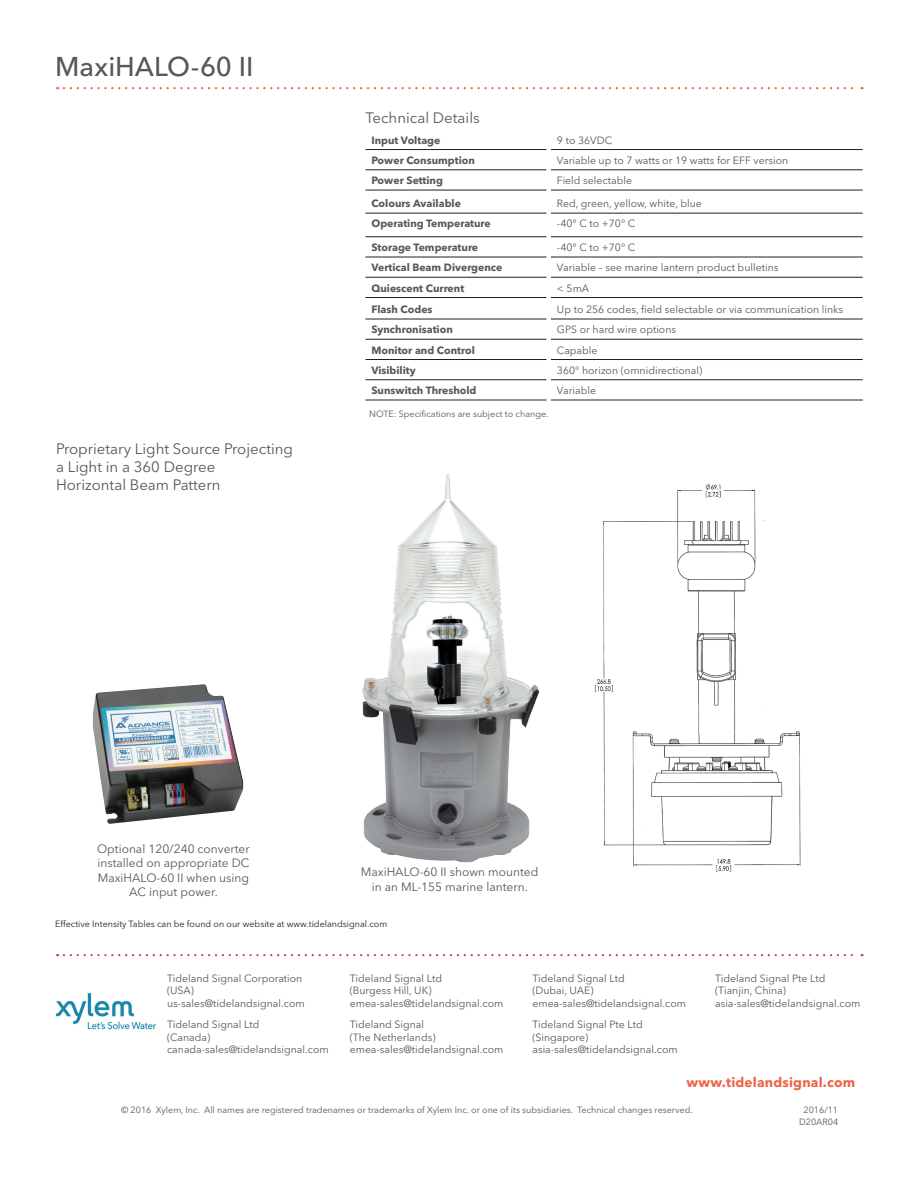
<style>
.page{position:relative;width:918px;height:1188px;background:#fff}
.page>*{position:absolute;margin:0;border:0;box-sizing:border-box;transform-origin:0 0}
.t1{font:500 27px "Avenir Next LT Pro";color:#57585a}
.t2{font:15px/18px "Avenir Next LT Pro";color:#57585a}
.t3{font:700 13.5px "Avenir Next LT Pro";letter-spacing:.015em;color:#ee6447}
.t4{font:12px/14.4px "Avenir Next LT Pro";color:#57585a;text-align:center}
.t5{font:10.5px/12.6px "Avenir Next LT Pro";color:#57585a}
.t6{font:700 10.5px "Avenir Next LT Pro";color:#57585a}
.t7{font:9px/12px "Avenir Next LT Pro";color:#57585a;text-align:center}
.t8{font:9px "Avenir Next LT Pro";color:#231f20}
</style>
<div class="page">
<svg style="left:64px;top:87px;width:799px;height:2px"></svg>
<svg style="left:64px;top:954px;width:799px;height:2px"></svg>
<img style="left:56px;top:993px;width:101px;height:36px">
<hr style="left:365px;top:149px;width:181px;height:1px;background:#231f20">
<hr style="left:365px;top:170px;width:181px;height:1px;background:#231f20">
<hr style="left:365px;top:190px;width:181px;height:1px;background:#231f20">
<hr style="left:365px;top:213px;width:181px;height:1px;background:#231f20">
<hr style="left:365px;top:237px;width:181px;height:1px;background:#231f20">
<hr style="left:365px;top:257px;width:181px;height:1px;background:#231f20">
<hr style="left:365px;top:277px;width:181px;height:1px;background:#231f20">
<hr style="left:365px;top:297px;width:181px;height:1px;background:#231f20">
<hr style="left:365px;top:319px;width:181px;height:1px;background:#231f20">
<hr style="left:365px;top:339px;width:181px;height:1px;background:#231f20">
<hr style="left:365px;top:359px;width:181px;height:1px;background:#231f20">
<hr style="left:365px;top:380px;width:181px;height:1px;background:#231f20">
<hr style="left:365px;top:400px;width:181px;height:1px;background:#231f20">
<hr style="left:551px;top:149px;width:312px;height:1px;background:#231f20">
<hr style="left:551px;top:170px;width:312px;height:1px;background:#231f20">
<hr style="left:551px;top:190px;width:312px;height:1px;background:#231f20">
<hr style="left:551px;top:213px;width:312px;height:1px;background:#231f20">
<hr style="left:551px;top:237px;width:312px;height:1px;background:#231f20">
<hr style="left:551px;top:257px;width:312px;height:1px;background:#231f20">
<hr style="left:551px;top:277px;width:312px;height:1px;background:#231f20">
<hr style="left:551px;top:297px;width:312px;height:1px;background:#231f20">
<hr style="left:551px;top:319px;width:312px;height:1px;background:#231f20">
<hr style="left:551px;top:339px;width:312px;height:1px;background:#231f20">
<hr style="left:551px;top:359px;width:312px;height:1px;background:#231f20">
<hr style="left:551px;top:380px;width:312px;height:1px;background:#231f20">
<hr style="left:551px;top:400px;width:312px;height:1px;background:#231f20">
<img style="left:362px;top:474px;width:178px;height:389px">
<img style="left:595px;top:483px;width:206px;height:389px">
<img style="left:93px;top:684px;width:150px;height:140px">
<h1 class="t1" style="left:55px;top:50px;width:200px">MaxiHALO-60 II</h1>
<h2 class="t2" style="left:56px;top:440px;width:239px">Proprietary Light Source Projecting a Light in a 360 Degree<br>Horizontal Beam Pattern</h2>
<h2 class="t2" style="left:365px;top:109px;width:116px">Technical Details</h2>
<p class="t6" style="left:371px;top:133px;width:70px">Input Voltage</p>
<p class="t5" style="left:557px;top:134px;width:57px">9 to 36VDC</p>
<p class="t6" style="left:371px;top:154px;width:105px">Power Consumption</p>
<p class="t5" style="left:557px;top:154px;width:233px">Variable up to 7 watts or 19 watts for EFF version</p>
<p class="t6" style="left:371px;top:174px;width:73px">Power Setting</p>
<p class="t5" style="left:557px;top:174px;width:77px">Field selectable</p>
<p class="t6" style="left:371px;top:197px;width:91px">Colours Available</p>
<p class="t5" style="left:557px;top:197px;width:147px">Red, green, yellow, white, blue</p>
<p class="t6" style="left:371px;top:217px;width:121px">Operating Temperature</p>
<p class="t5" style="left:557px;top:217px;width:80px">-40° C to +70° C</p>
<p class="t6" style="left:371px;top:241px;width:108px">Storage Temperature</p>
<p class="t5" style="left:557px;top:241px;width:80px">-40° C to +70° C</p>
<p class="t6" style="left:371px;top:261px;width:133px">Vertical Beam Divergence</p>
<p class="t5" style="left:557px;top:261px;width:223px">Variable – see marine lantern product bulletins</p>
<p class="t6" style="left:371px;top:281px;width:94px">Quiescent Current</p>
<p class="t5" style="left:557px;top:282px;width:34px">&lt; 5mA</p>
<p class="t6" style="left:371px;top:303px;width:63px">Flash Codes</p>
<p class="t5" style="left:557px;top:303px;width:288px">Up to 256 codes, field selectable or via communication links</p>
<p class="t6" style="left:371px;top:323px;width:83px">Synchronisation</p>
<p class="t5" style="left:557px;top:323px;width:121px">GPS or hard wire options</p>
<p class="t6" style="left:371px;top:343px;width:105px">Monitor and Control</p>
<p class="t5" style="left:557px;top:344px;width:42px">Capable</p>
<p class="t6" style="left:371px;top:364px;width:46px">Visibility</p>
<p class="t5" style="left:557px;top:364px;width:147px">360° horizon (omnidirectional)</p>
<p class="t6" style="left:371px;top:384px;width:107px">Sunswitch Threshold</p>
<p class="t5" style="left:557px;top:384px;width:41px">Variable</p>
<p class="t7" style="left:369px;top:408px;width:181px">NOTE: Specifications are subject to change.</p>
<p class="t4" style="left:97px;top:842px;width:154px">Optional 120/240 converter installed on appropriate DC<br>MaxiHALO-60 II when using<br>AC input power.</p>
<p class="t4" style="left:361px;top:865px;width:179px">MaxiHALO-60 II shown mounted in an ML-155 marine lantern.</p>
<p class="t8" style="left:55px;top:919px;width:334px">Effective Intensity Tables can be found on our website at www.tidelandsignal.com</p>
<p class="t5" style="left:167px;top:972px;width:139px">Tideland Signal Corporation (USA) us-sales@tidelandsignal.com</p>
<p class="t5" style="left:167px;top:1018px;width:163px">Tideland Signal Ltd<br>(Canada) canada-sales@tidelandsignal.com</p>
<p class="t5" style="left:350px;top:972px;width:155px">Tideland Signal Ltd<br>(Burgess Hill, UK) emea-sales@tidelandsignal.com</p>
<p class="t5" style="left:350px;top:1018px;width:155px">Tideland Signal<br>(The Netherlands) emea-sales@tidelandsignal.com</p>
<p class="t5" style="left:532px;top:972px;width:155px">Tideland Signal Ltd<br>(Dubai, UAE) emea-sales@tidelandsignal.com</p>
<p class="t5" style="left:532px;top:1018px;width:147px">Tideland Signal Pte Ltd (Singapore) asia-sales@tidelandsignal.com</p>
<p class="t5" style="left:715px;top:972px;width:147px">Tideland Signal Pte Ltd (Tianjin, China) asia-sales@tidelandsignal.com</p>
<p class="t3" style="left:686px;top:1074px;width:170px">www.tidelandsignal.com</p>
<p class="t7" style="left:121px;top:1104px;width:573px">© 2016 Xylem, Inc. All names are registered tradenames or trademarks of Xylem Inc. or one of its subsidiaries. Technical changes reserved.</p>
<p class="t7" style="left:799px;top:1104px;width:41px">2016/11<br>D20AR04</p>
</div>
